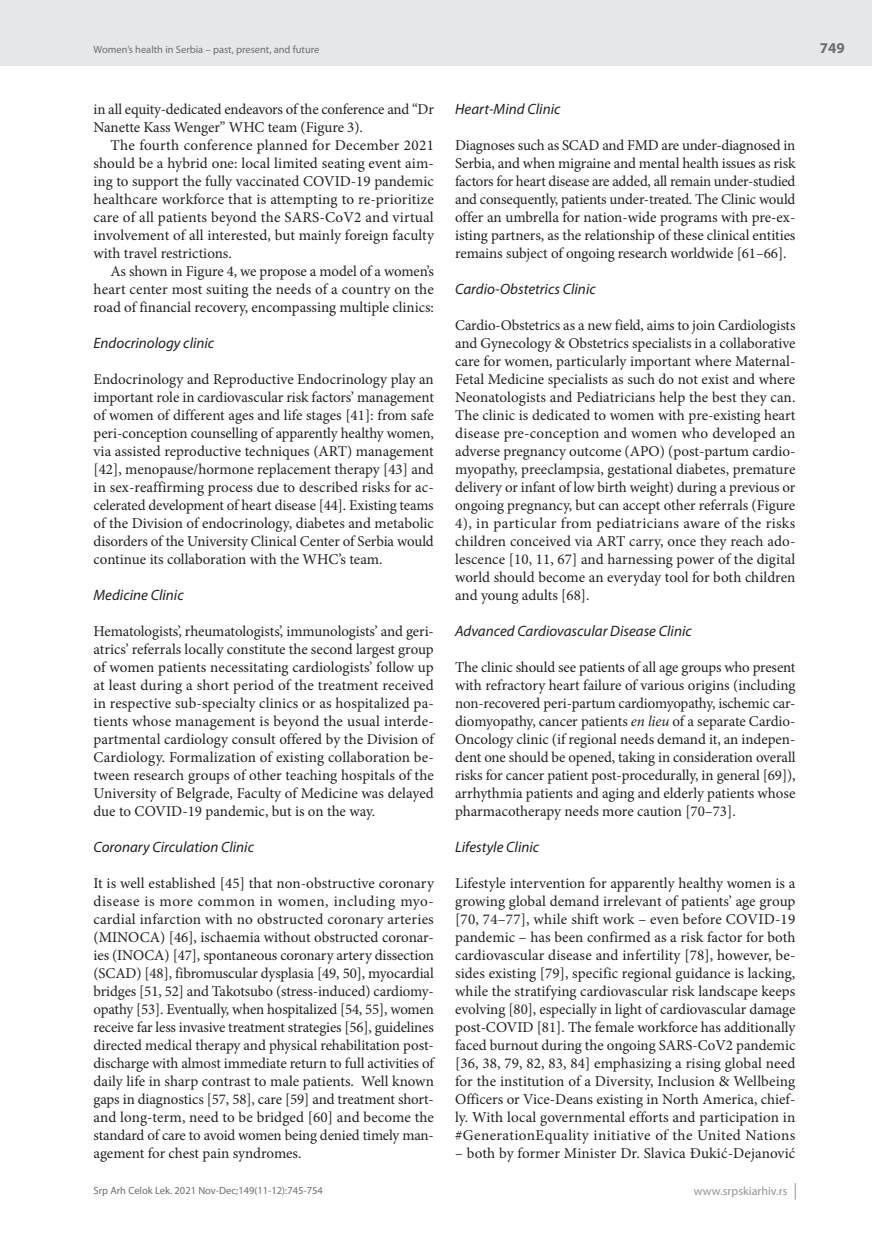
<style>
.page{position:relative;width:872px;height:1234px;background:#fff}
.page>*{position:absolute;margin:0;border:0;box-sizing:border-box;transform-origin:0 0}
.t1{font:15px/18px "Minion Pro";letter-spacing:-.005em;color:#231f20;text-align:justify}
.t2{font:italic 15px "Myriad Pro";color:#231f20}
.t3{font:700 15px "Myriad Pro";color:#6c6d70}
.t4{font:12px "Myriad Pro";color:#939598}
.t5{font:10.5px "Myriad Pro";color:#6c6d70}
.s1{font-style:italic}
</style>
<div class="page">
<div style="left:0;top:0;width:872px;height:66px;background:#e6e7e9"></div>
<svg style="left:795px;top:1183px;width:1px;height:16px"></svg>
<p class="t5" style="left:94px;top:43px;width:227px">Women’s health in Serbia – past, present, and future</p>
<p class="t1" style="left:94px;top:100px;width:342px">in all equity-dedicated endeavors of the conference and “Dr<br>Nanette Kass Wenger” WHC team (Figure 3).</p>
<p class="t1" style="left:94px;top:136px;width:342px;text-indent:17px">The fourth conference planned for December 2021 should be a hybrid one: local limited seating event aim&shy;ing to support the fully vaccinated COVID-19 pandemic healthcare workforce that is attempting to re-prioritize care of all patients beyond the SARS-CoV2 and virtual involvement of all interested, but mainly foreign faculty with travel restrictions.</p>
<p class="t1" style="left:94px;top:262px;width:342px;text-indent:17px">As shown in Figure 4, we propose a model of a women’s heart center most suiting the needs of a country on the road of financial recovery, encompassing multiple clinics:</p>
<p class="t2" style="left:94px;top:333px;width:122px">Endocrinology clinic</p>
<p class="t1" style="left:94px;top:370px;width:342px">Endocrinology and Reproductive Endocrinology play an important role in cardiovascular risk factors’ management of women of different ages and life stages [41]: from safe peri-conception counselling of apparently healthy women, via assisted reproductive techniques (ART) management [42], menopause/hormone replacement therapy [43] and in sex-reaffirming process due to described risks for ac&shy;celerated development of heart disease [44]. Existing teams of the Division of endocrinology, diabetes and metabolic disorders of the University Clinical Center of Serbia would continue its collaboration with the WHC’s team.</p>
<p class="t2" style="left:94px;top:585px;width:92px">Medicine Clinic</p>
<p class="t1" style="left:94px;top:622px;width:342px">Hematologists’, rheumatologists’, immunologists’ and geri&shy;atrics’ referrals locally constitute the second largest group of women patients necessitating cardiologists’ follow up at least during a short period of the treatment received in respective sub-specialty clinics or as hospitalized pa&shy;tients whose management is beyond the usual interde&shy;partmental cardiology consult offered by the Division of Cardiology. Formalization of existing collaboration be&shy;tween research groups of other teaching hospitals of the University of Belgrade, Faculty of Medicine was delayed due to COVID-19 pandemic, but is on the way.</p>
<p class="t2" style="left:94px;top:837px;width:162px">Coronary Circulation Clinic</p>
<p class="t1" style="left:94px;top:874px;width:342px">It is well established [45] that non-obstructive coronary disease is more common in women, including myo&shy;cardial infarction with no obstructed coronary arteries (MINOCA) [46], ischaemia without obstructed coronar&shy;ies (INOCA) [47], spontaneous coronary artery dissection (SCAD) [48], fibromuscular dysplasia [49, 50], myocardial bridges [51, 52] and Takotsubo (stress-induced) cardiomy&shy;opathy [53]. Eventually, when hospitalized [54, 55], women receive far less invasive treatment strategies [56], guidelines directed medical therapy and physical rehabilitation post&shy;discharge with almost immediate return to full activities of daily life in sharp contrast to male patients. Well known gaps in diagnostics [57, 58], care [59] and treatment short&shy;and long-term, need to be bridged [60] and become the standard of care to avoid women being denied timely man&shy;agement for chest pain syndromes.</p>
<p class="t2" style="left:455px;top:99px;width:107px">Heart-Mind Clinic</p>
<p class="t1" style="left:455px;top:136px;width:342px">Diagnoses such as SCAD and FMD are under-diagnosed in Serbia, and when migraine and mental health issues as risk factors for heart disease are added, all remain under-studied and consequently, patients under-treated. The Clinic would offer an umbrella for nation-wide programs with pre-ex&shy;isting partners, as the relationship of these clinical entities remains subject of ongoing research worldwide [61–66].</p>
<p class="t2" style="left:455px;top:279px;width:142px">Cardio-Obstetrics Clinic</p>
<p class="t1" style="left:455px;top:316px;width:342px">Cardio-Obstetrics as a new field, aims to join Cardiologists and Gynecology &amp; Obstetrics specialists in a collaborative care for women, particularly important where Maternal-Fetal Medicine specialists as such do not exist and where Neonatologists and Pediatricians help the best they can.<br>The clinic is dedicated to women with pre-existing heart disease pre-conception and women who developed an adverse pregnancy outcome (APO) (post-partum cardio&shy;myopathy, preeclampsia, gestational diabetes, premature delivery or infant of low birth weight) during a previous or ongoing pregnancy, but can accept other referrals (Figure 4), in particular from pediatricians aware of the risks children conceived via ART carry, once they reach ado&shy;lescence [10, 11, 67] and harnessing power of the digital world should become an everyday tool for both children and young adults [68].</p>
<p class="t2" style="left:455px;top:621px;width:238px">Advanced Cardiovascular Disease Clinic</p>
<p class="t1" style="left:455px;top:658px;width:342px">The clinic should see patients of all age groups who present with refractory heart failure of various origins (including non-recovered peri-partum cardiomyopathy, ischemic car&shy;diomyopathy, cancer patients <span class="s1">en lieu</span> of a separate Cardio-Oncology clinic (if regional needs demand it, an indepen&shy;dent one should be opened, taking in consideration overall risks for cancer patient post-procedurally, in general [69]), arrhythmia patients and aging and elderly patients whose pharmacotherapy needs more caution [70–73].</p>
<p class="t2" style="left:455px;top:837px;width:86px">Lifestyle Clinic</p>
<p class="t1" style="left:455px;top:874px;width:342px">Lifestyle intervention for apparently healthy women is a growing global demand irrelevant of patients’ age group [70, 74–77], while shift work – even before COVID-19 pandemic – has been confirmed as a risk factor for both cardiovascular disease and infertility [78], however, be&shy;sides existing [79], specific regional guidance is lacking, while the stratifying cardiovascular risk landscape keeps evolving [80], especially in light of cardiovascular damage post-COVID [81]. The female workforce has additionally faced burnout during the ongoing SARS-CoV2 pandemic [36, 38, 79, 82, 83, 84] emphasizing a rising global need for the institution of a Diversity, Inclusion &amp; Wellbeing Officers or Vice-Deans existing in North America, chief&shy;ly. With local governmental efforts and participation in #GenerationEquality initiative of the United Nations</p>
<p class="t1" style="left:455px;top:1144px;width:342px">– both by former Minister Dr. Slavica Đukić-Dejanović</p>
<p class="t5" style="left:94px;top:1184px;width:231px">Srp Arh Celok Lek. 2021 Nov-Dec;149(11-12):745-754</p>
<p class="t4" style="left:694px;top:1183px;width:95px">www.srpskiarhiv.rs</p>
<p class="t3" style="left:820px;top:38px;width:26px">749</p>
</div>
